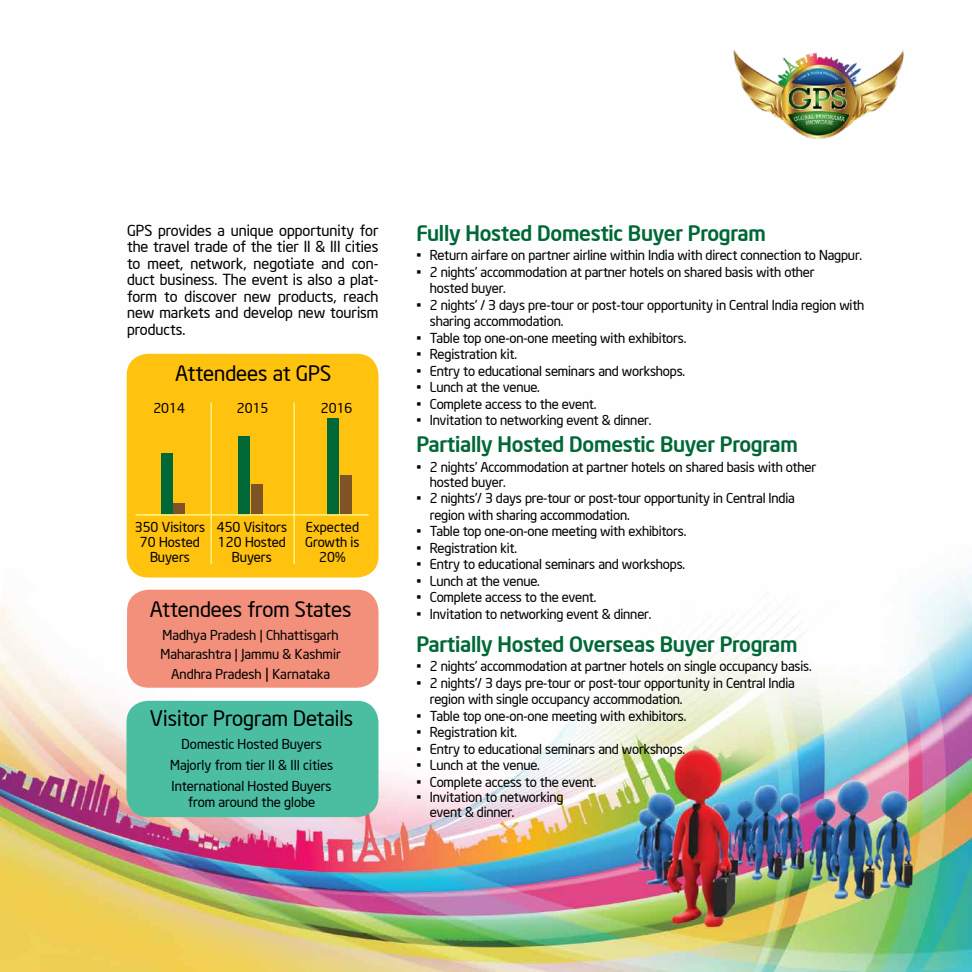
<style>
.page{position:relative;width:972px;height:972px;background:#fff}
.page>*{position:absolute;margin:0;border:0;box-sizing:border-box;transform-origin:0 0}
.t1{font:500 21px "Neo Sans Intel";letter-spacing:-.01em;color:#006736}
.t2{font:21px "Neo Sans Intel";color:#000}
.t3{font:15px/16.5px "Neo Sans Intel";color:#000;text-align:justify}
.t4{font:13.5px/15px "Neo Sans Intel";letter-spacing:-.01em;color:#000}
.s1{font-size:15px}
</style>
<div class="page">
<img style="left:0;top:49px;width:972px;height:923px">
<div style="left:127px;top:590px;width:252px;height:98px;background:#f3907c;border-radius:22px"></div>
<div style="left:127px;top:701px;width:252px;height:116px;background:#4bbea2;border-radius:22px"></div>
<div style="left:127px;top:354px;width:252px;height:224px;background:#ffc20e;border-radius:22px"></div>
<div style="left:161px;top:454px;width:12px;height:61px;background:#006736"></div>
<div style="left:239px;top:437px;width:11px;height:78px;background:#006736"></div>
<div style="left:328px;top:419px;width:11px;height:96px;background:#006736"></div>
<div style="left:174px;top:503px;width:11px;height:12px;background:#7f5324"></div>
<div style="left:251px;top:484px;width:11px;height:31px;background:#7f5324"></div>
<div style="left:340px;top:476px;width:11px;height:39px;background:#7f5324"></div>
<hr style="left:136px;top:514px;width:233px;height:2px;background:#fff683">
<hr style="left:293px;top:403px;width:2px;height:161px;background:#fff683">
<hr style="left:210px;top:403px;width:2px;height:161px;background:#fff683">
<img style="left:734px;top:50px;width:170px;height:89px">
<p class="t3" style="left:127px;top:222px;width:253px">GPS provides a unique opportunity for the travel trade of the tier II &amp; III cities to meet, network, negotiate and con&shy;duct business. The event is also a plat&shy;form to discover new products, reach new markets and develop new tourism products.</p>
<h1 class="t1" style="left:416px;top:220px;width:351px">Fully Hosted Domestic Buyer Program</h1>
<p class="t4" style="left:416px;top:248px;width:447px">• Return airfare on partner airline within India with direct connection to Nagpur.</p>
<p class="t4" style="left:430px;top:263px;width:386px;line-height:16.5px;text-indent:-14px">• 2 nights’ accommodation at partner hotels on shared basis with other hosted buyer.</p>
<p class="t4" style="left:430px;top:296px;width:436px;line-height:16.5px;text-indent:-14px">• 2 nights’ / 3 days pre-tour or post-tour opportunity in Central India region with sharing accommodation.</p>
<p class="t4" style="left:416px;top:330px;width:271px">• Table top one-on-one meeting with exhibitors.</p>
<p class="t4" style="left:416px;top:347px;width:102px">• Registration kit.</p>
<p class="t4" style="left:416px;top:363px;width:270px">• Entry to educational seminars and workshops.</p>
<p class="t4" style="left:416px;top:380px;width:125px">• Lunch at the venue.</p>
<p class="t4" style="left:416px;top:396px;width:182px">• Complete access to the event.</p>
<p class="t4" style="left:416px;top:413px;width:236px">• Invitation to networking event &amp; dinner.</p>
<h1 class="t1" style="left:416px;top:431px;width:383px">Partially Hosted Domestic Buyer Program</h1>
<p class="t4" style="left:430px;top:459px;width:388px;text-indent:-14px">• 2 nights’ Accommodation at partner hotels on shared basis with other hosted buyer.</p>
<p class="t4" style="left:430px;top:490px;width:367px;line-height:16.5px;text-indent:-14px">• 2 nights’/ 3 days pre-tour or post-tour opportunity in Central India region with sharing accommodation.</p>
<p class="t4" style="left:416px;top:524px;width:271px">• Table top one-on-one meeting with exhibitors.</p>
<p class="t4" style="left:416px;top:540px;width:102px">• Registration kit.</p>
<p class="t4" style="left:416px;top:557px;width:270px">• Entry to educational seminars and workshops.</p>
<p class="t4" style="left:416px;top:573px;width:125px">• Lunch at the venue.</p>
<p class="t4" style="left:416px;top:590px;width:182px">• Complete access to the event.</p>
<p class="t4" style="left:416px;top:606px;width:236px">• Invitation to networking event &amp; dinner.</p>
<h1 class="t1" style="left:416px;top:631px;width:383px">Partially Hosted Overseas Buyer Program</h1>
<p class="t4" style="left:416px;top:659px;width:397px">• 2 nights’ accommodation at partner hotels on single occupancy basis.</p>
<p class="t4" style="left:430px;top:674px;width:367px;line-height:16.5px;text-indent:-14px">• 2 nights’/ 3 days pre-tour or post-tour opportunity in Central India region with single occupancy accommodation.</p>
<p class="t4" style="left:416px;top:708px;width:271px">• Table top one-on-one meeting with exhibitors.</p>
<p class="t4" style="left:416px;top:725px;width:102px">• Registration kit.</p>
<p class="t4" style="left:416px;top:741px;width:270px">• Entry to educational seminars and workshops.</p>
<p class="t4" style="left:416px;top:758px;width:125px">• Lunch at the venue.</p>
<p class="t4" style="left:416px;top:774px;width:182px">• Complete access to the event.</p>
<p class="t4" style="left:430px;top:789px;width:135px;text-indent:-14px">• Invitation to networking event &amp; dinner.</p>
<h1 class="t2" style="left:175px;top:361px;width:156px">Attendees at GPS</h1>
<p class="t4" style="left:153px;top:400px;width:33px">2014</p>
<p class="t4" style="left:237px;top:400px;width:33px">2015</p>
<p class="t4" style="left:321px;top:400px;width:33px">2016</p>
<p class="t4" style="left:135px;top:519px;width:72px;text-align:center">350 Visitors<br>70 Hosted<br>Buyers</p>
<p class="t4" style="left:217px;top:519px;width:72px;text-align:center">450 Visitors<br>120 Hosted<br>Buyers</p>
<p class="t4" style="left:305px;top:519px;width:56px;text-align:center">Expected<br>Growth is<br>20%</p>
<h1 class="t2" style="left:150px;top:597px;width:203px">Attendees from States</h1>
<p class="t4" style="left:161px;top:625px;width:182px;line-height:19.5px;text-align:center">Madhya Pradesh | Chhattisgarh<br>Maharashtra | Jammu &amp; Kashmir<br>Andhra Pradesh <span class="s1">|</span> Karnataka</p>
<h1 class="t2" style="left:150px;top:706px;width:205px">Visitor Program Details</h1>
<p class="t4" style="left:170px;top:733px;width:165px;line-height:21px;text-align:center">Domestic Hosted Buyers<br>Majorly from tier II &amp; III cities<br>International Hosted Buyers</p>
<p class="t4" style="left:188px;top:794px;width:129px">from around the globe</p>
</div>
